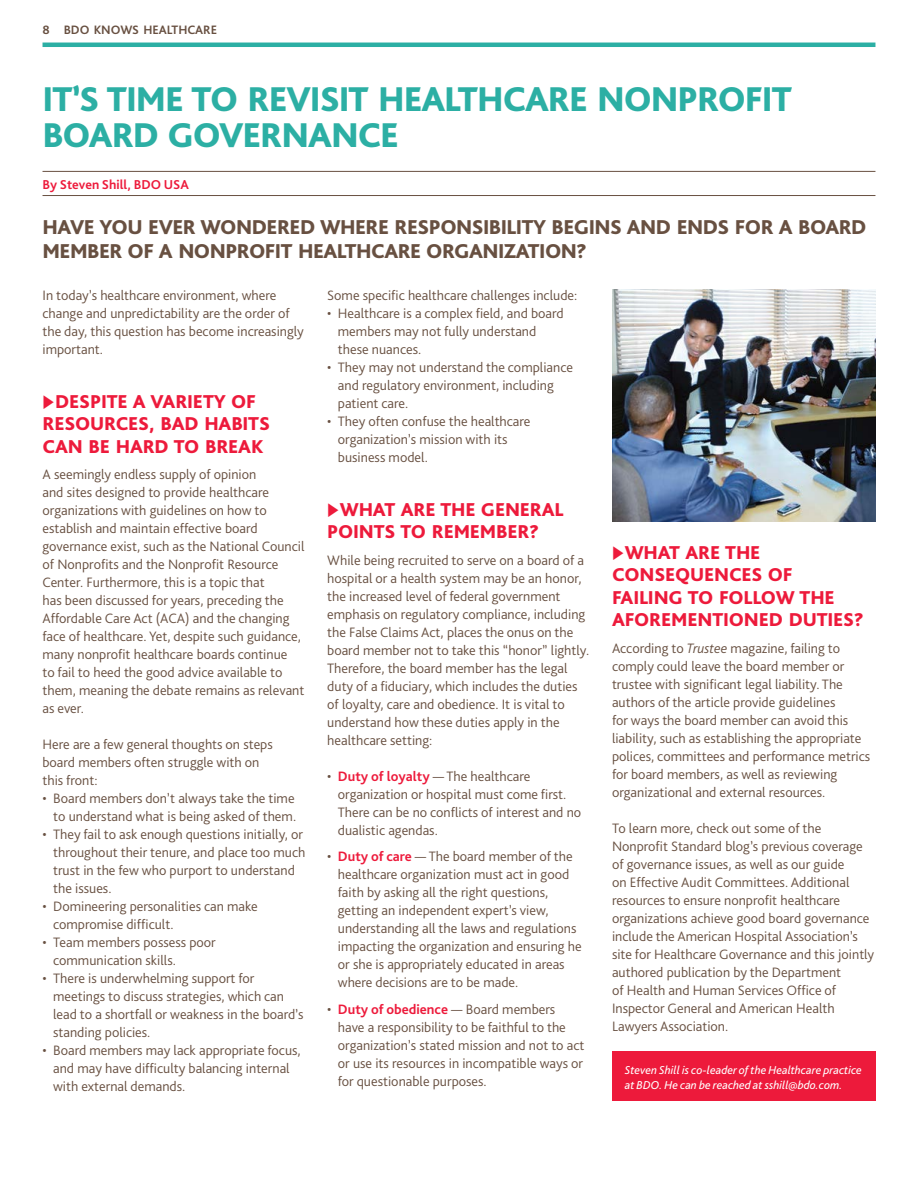
<style>
.page{position:relative;width:918px;height:1188px;background:#fff}
.page>*{position:absolute;margin:0;border:0;box-sizing:border-box;transform-origin:0 0}
.t1{font:800 36px/36px "Bliss Pro";letter-spacing:-.03em;color:#2cafa4}
.t2{font:800 21px/24px "Bliss Pro";letter-spacing:-.025em;color:#685041}
.t3{font:800 19.5px/22.5px "Bliss Pro";letter-spacing:-.01em;color:#ed1a3b}
.t4{font:300 14.25px/18px "Bliss Pro";color:#685041}
.t5{font:700 13.5px "Bliss Pro";color:#ed1a3b}
.t6{font:700 12.75px "Bliss Pro";letter-spacing:-.005em;color:#685041}
.t7{font:italic 12px/15px "Bliss Pro";color:#fff}
.s1{font-weight:700;color:#ed1a3b}
.s2{font-style:italic}
</style>
<div class="page">
<hr style="left:43px;top:43px;width:832px;height:4px;background:#2cafa4">
<div style="left:612px;top:1052px;width:263px;height:49px;background:#ed1a3b"></div>
<hr style="left:43px;top:171px;width:832px;height:1px;background:#685041">
<hr style="left:43px;top:195px;width:832px;height:1px;background:#685041">
<img style="left:612px;top:290px;width:263px;height:231px">
<p class="t6" style="left:43px;top:22px;width:176px">8 BDO KNOWS HEALTHCARE</p>
<h1 class="t1" style="left:43px;top:80px;width:751px">IT’S TIME TO REVISIT HEALTHCARE NONPROFIT<br>BOARD GOVERNANCE</h1>
<p class="t5" style="left:43px;top:176px;width:148px">By Steven Shill, BDO USA</p>
<h2 class="t2" style="left:43px;top:215px;width:826px">HAVE YOU EVER WONDERED WHERE RESPONSIBILITY BEGINS AND ENDS FOR A BOARD<br>MEMBER OF A NONPROFIT HEALTHCARE ORGANIZATION?</h2>
<p class="t4" style="left:43px;top:286px;width:263px">In today’s healthcare environment, where change and unpredictability are the order of the day, this question has become increasingly important.</p>
<h3 class="t3" style="left:43px;top:389px;width:229px">◆DESPITE A VARIETY OF<br>RESOURCES, BAD HABITS<br>CAN BE HARD TO BREAK</h3>
<p class="t4" style="left:43px;top:465px;width:264px">A seemingly endless supply of opinion<br>and sites designed to provide healthcare organizations with guidelines on how to establish and maintain effective board governance exist, such as the National Council of Nonprofits and the Nonprofit Resource Center. Furthermore, this is a topic that<br>has been discussed for years, preceding the Affordable Care Act (ACA) and the changing face of healthcare. Yet, despite such guidance, many nonprofit healthcare boards continue<br>to fail to heed the good advice available to them, meaning the debate remains as relevant as ever.</p>
<p class="t4" style="left:43px;top:735px;width:232px">Here are a few general thoughts on steps board members often struggle with on this front:</p>
<p class="t4" style="left:43px;top:789px;width:255px;text-align:right">• Board members don’t always take the time to understand what is being asked of them.</p>
<p class="t4" style="left:53px;top:825px;width:254px;text-indent:-11px">• They fail to ask enough questions initially, or throughout their tenure, and place too much trust in the few who purport to understand the issues.</p>
<p class="t4" style="left:53px;top:897px;width:206px;text-indent:-11px">• Domineering personalities can make compromise difficult.</p>
<p class="t4" style="left:53px;top:933px;width:164px;text-indent:-11px">• Team members possess poor communication skills.</p>
<p class="t4" style="left:53px;top:969px;width:252px;text-indent:-11px">• There is underwhelming support for meetings to discuss strategies, which can lead to a shortfall or weakness in the board’s standing policies.</p>
<p class="t4" style="left:53px;top:1041px;width:249px;text-indent:-11px">• Board members may lack appropriate focus, and may have difficulty balancing internal with external demands.</p>
<p class="t4" style="left:327px;top:286px;width:252px">Some specific healthcare challenges include:</p>
<p class="t4" style="left:338px;top:304px;width:227px;text-indent:-11px">• Healthcare is a complex field, and board members may not fully understand these nuances.</p>
<p class="t4" style="left:338px;top:358px;width:237px;text-indent:-11px">• They may not understand the compliance and regulatory environment, including patient care.</p>
<p class="t4" style="left:338px;top:412px;width:194px;text-indent:-11px">• They often confuse the healthcare organization’s mission with its business model.</p>
<h3 class="t3" style="left:327px;top:497px;width:238px">◆WHAT ARE THE GENERAL<br>POINTS TO REMEMBER?</h3>
<p class="t4" style="left:327px;top:551px;width:264px">While being recruited to serve on a board of a hospital or a health system may be an honor, the increased level of federal government emphasis on regulatory compliance, including the False Claims Act, places the onus on the board member not to take this “honor” lightly.<br>Therefore, the board member has the legal duty of a fiduciary, which includes the duties of loyalty, care and obedience. It is vital to understand how these duties apply in the healthcare setting:</p>
<p class="t4" style="left:338px;top:767px;width:245px;text-indent:-11px">• <span class="s1">Duty of loyalty</span> — The healthcare organization or hospital must come first.<br>There can be no conflicts of interest and no dualistic agendas.</p>
<p class="t4" style="left:338px;top:847px;width:245px;text-indent:-11px">• <span class="s1">Duty of care</span> — The board member of the healthcare organization must act in good faith by asking all the right questions, getting an independent expert’s view, understanding all the laws and regulations impacting the organization and ensuring he or she is appropriately educated in areas where decisions are to be made.</p>
<p class="t4" style="left:338px;top:1000px;width:248px;text-indent:-11px">• <span class="s1">Duty of obedience</span> — Board members have a responsibility to be faithful to the organization’s stated mission and not to act or use its resources in incompatible ways or for questionable purposes.</p>
<h3 class="t3" style="left:612px;top:541px;width:253px">◆WHAT ARE THE<br>CONSEQUENCES OF<br>FAILING TO FOLLOW THE<br>AFOREMENTIONED DUTIES?</h3>
<p class="t4" style="left:612px;top:639px;width:260px">According to <span class="s2">Trustee</span> magazine, failing to comply could leave the board member or trustee with significant legal liability. The authors of the article provide guidelines<br>for ways the board member can avoid this liability, such as establishing the appropriate polices, committees and performance metrics for board members, as well as reviewing organizational and external resources.</p>
<p class="t4" style="left:612px;top:819px;width:264px">To learn more, check out some of the Nonprofit Standard blog’s previous coverage of governance issues, as well as our guide<br>on Effective Audit Committees. Additional resources to ensure nonprofit healthcare organizations achieve good board governance include the American Hospital Association’s site for Healthcare Governance and this jointly authored publication by the Department<br>of Health and Human Services Office of Inspector General and American Health Lawyers Association.</p>
<p class="t7" style="left:625px;top:1062px;width:239px">Steven Shill is co-leader of the Healthcare practice at BDO. He can be reached at sshill@bdo.com.</p>
</div>
